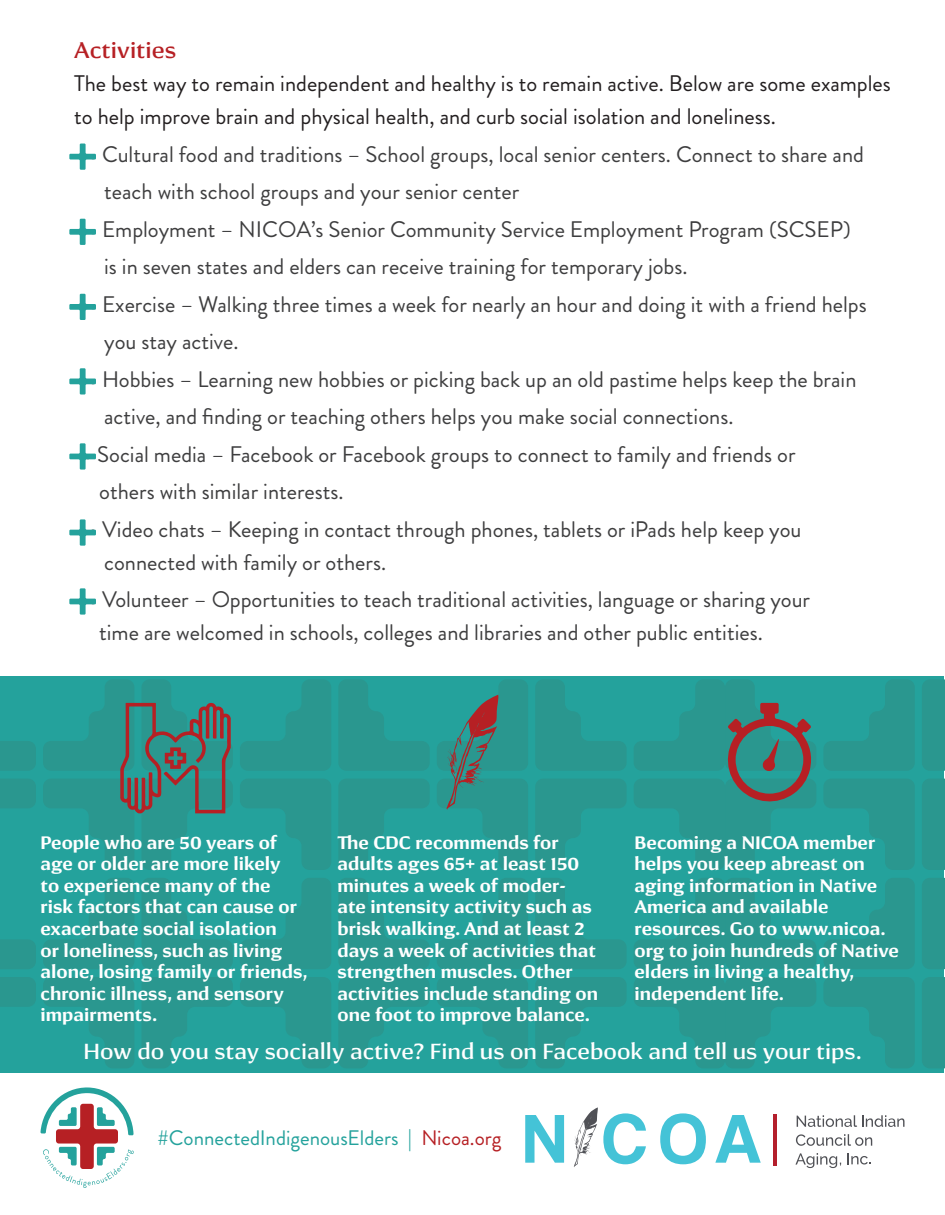
<style>
.page{position:relative;width:945px;height:1215px;background:#fff}
.page>*{position:absolute;margin:0;border:0;box-sizing:border-box;transform-origin:0 0}
.t1{font:22.5px/37.5px "Brandon Grotesque";color:#3e3e3f}
.t2{font:22.5px/33px "Brandon Grotesque";color:#231f20}
.t3{font:500 22.5px "Conglomerate";color:#b62024}
.t4{font:500 21.75px "Conglomerate";color:#fff}
.t5{font:21px "Brandon Grotesque";color:#24a29c}
.t6{font:600 18px/21.6px "Conglomerate";color:#fff}
.s1{color:#b62024}
</style>
<div class="page">
<div style="left:1px;top:677px;width:943px;height:396px;background:#24a29c"></div>
<svg style="left:43px;top:878px;width:91px;height:91px"></svg>
<svg style="left:43px;top:977px;width:91px;height:91px"></svg>
<svg style="left:0;top:977px;width:36px;height:91px"></svg>
<svg style="left:0;top:878px;width:36px;height:91px"></svg>
<svg style="left:0;top:779px;width:36px;height:91px"></svg>
<svg style="left:0;top:679px;width:36px;height:92px"></svg>
<svg style="left:240px;top:680px;width:91px;height:90px"></svg>
<svg style="left:240px;top:779px;width:91px;height:91px"></svg>
<svg style="left:240px;top:878px;width:91px;height:91px"></svg>
<svg style="left:240px;top:977px;width:91px;height:91px"></svg>
<svg style="left:142px;top:977px;width:91px;height:91px"></svg>
<svg style="left:142px;top:878px;width:91px;height:91px"></svg>
<svg style="left:437px;top:878px;width:91px;height:91px"></svg>
<svg style="left:437px;top:977px;width:91px;height:91px"></svg>
<svg style="left:339px;top:977px;width:90px;height:91px"></svg>
<svg style="left:339px;top:878px;width:90px;height:91px"></svg>
<svg style="left:339px;top:779px;width:90px;height:91px"></svg>
<svg style="left:339px;top:680px;width:90px;height:90px"></svg>
<svg style="left:535px;top:977px;width:91px;height:91px"></svg>
<svg style="left:535px;top:878px;width:91px;height:91px"></svg>
<svg style="left:535px;top:779px;width:91px;height:91px"></svg>
<svg style="left:535px;top:680px;width:91px;height:90px"></svg>
<svg style="left:824px;top:680px;width:91px;height:90px"></svg>
<svg style="left:824px;top:779px;width:91px;height:91px"></svg>
<svg style="left:824px;top:878px;width:91px;height:91px"></svg>
<svg style="left:824px;top:977px;width:91px;height:91px"></svg>
<svg style="left:634px;top:977px;width:182px;height:91px"></svg>
<svg style="left:634px;top:878px;width:182px;height:91px"></svg>
<div style="left:922px;top:977px;width:23px;height:91px;background:#2a978f"></div>
<div style="left:922px;top:878px;width:23px;height:91px;background:#2a978f"></div>
<div style="left:922px;top:779px;width:23px;height:91px;background:#2a978f"></div>
<div style="left:922px;top:679px;width:23px;height:92px;background:#2a978f"></div>
<svg style="left:69px;top:144px;width:27px;height:26px"></svg>
<svg style="left:69px;top:219px;width:27px;height:26px"></svg>
<svg style="left:69px;top:294px;width:27px;height:26px"></svg>
<svg style="left:69px;top:368px;width:27px;height:27px"></svg>
<svg style="left:69px;top:443px;width:27px;height:27px"></svg>
<svg style="left:69px;top:519px;width:27px;height:27px"></svg>
<svg style="left:69px;top:588px;width:27px;height:27px"></svg>
<svg style="left:437px;top:680px;width:91px;height:190px"></svg>
<svg style="left:634px;top:680px;width:182px;height:190px"></svg>
<svg style="left:40px;top:1087px;width:94px;height:101px"></svg>
<svg style="left:525px;top:1115px;width:39px;height:48px"></svg>
<svg style="left:660px;top:1113px;width:46px;height:51px"></svg>
<svg style="left:715px;top:1115px;width:46px;height:48px"></svg>
<hr style="left:773px;top:1114px;width:3px;height:51px;background:#b41f2c">
<svg style="left:574px;top:1107px;width:72px;height:60px"></svg>
<svg style="left:797px;top:1115px;width:107px;height:12px"></svg>
<svg style="left:796px;top:1134px;width:76px;height:12px"></svg>
<svg style="left:795px;top:1153px;width:46px;height:15px"></svg>
<svg style="left:847px;top:1153px;width:23px;height:12px"></svg>
<svg style="left:43px;top:680px;width:190px;height:190px"></svg>
<p class="t3" style="left:74px;top:36px;width:104px">Activities</p>
<p class="t2" style="left:74px;top:67px;width:818px">The best way to remain independent and healthy is to remain active. Below are some examples to help improve brain and physical health, and curb social isolation and loneliness.</p>
<p class="t1" style="left:104px;top:136px;width:761px;text-indent:-15px">• Cultural food and traditions – School groups, local senior centers. Connect to share and teach with school groups and your senior center</p>
<p class="t1" style="left:104px;top:211px;width:748px;text-indent:-15px">• Employment – NICOA’s Senior Community Service Employment Program (SCSEP) is in seven states and elders can receive training for temporary jobs.</p>
<p class="t1" style="left:104px;top:286px;width:764px;text-indent:-15px">• Exercise – Walking three times a week for nearly an hour and doing it with a friend helps you stay active.</p>
<p class="t1" style="left:104px;top:361px;width:754px;text-indent:-15px">• Hobbies – Learning new hobbies or picking back up an old pastime helps keep the brain active, and finding or teaching others helps you make social connections.</p>
<p class="t1" style="left:99px;top:436px;width:698px;text-indent:-15px">• Social media – Facebook or Facebook groups to connect to family and friends or others with similar interests.</p>
<p class="t1" style="left:104px;top:513px;width:699px;line-height:33px;text-indent:-15px">• Video chats – Keeping in contact through phones, tablets or iPads help keep you connected with family or others.</p>
<p class="t1" style="left:99px;top:583px;width:712px;line-height:33px;text-indent:-10px">• Volunteer – Opportunities to teach traditional activities, language or sharing your time are welcomed in schools, colleges and libraries and other public entities.</p>
<p class="t6" style="left:40px;top:831px;width:269px">People who are 50 years of age or older are more likely<br>to experience many of the risk factors that can cause or exacerbate social isolation<br>or loneliness, such as living alone, losing family or friends, chronic illness, and sensory impairments.</p>
<p class="t4" style="left:84px;top:1037px;width:780px">How do you stay socially active? Find us on Facebook and tell us your tips.</p>
<p class="t6" style="left:338px;top:831px;width:262px">The CDC recommends for adults ages 65+ at least 150 minutes a week of moder&shy;ate intensity activity such as brisk walking. And at least 2 days a week of activities that strengthen muscles. Other activities include standing on one foot to improve balance.</p>
<p class="t6" style="left:634px;top:831px;width:266px">Becoming a NICOA member helps you keep abreast on aging information in Native<br>America and available resources. Go to www.nicoa. org to join hundreds of Native elders in living a healthy, independent life.</p>
<p class="t5" style="left:158px;top:1123px;width:345px">#ConnectedIndigenousElders | <span class="s1">Nicoa.org</span></p>
</div>
